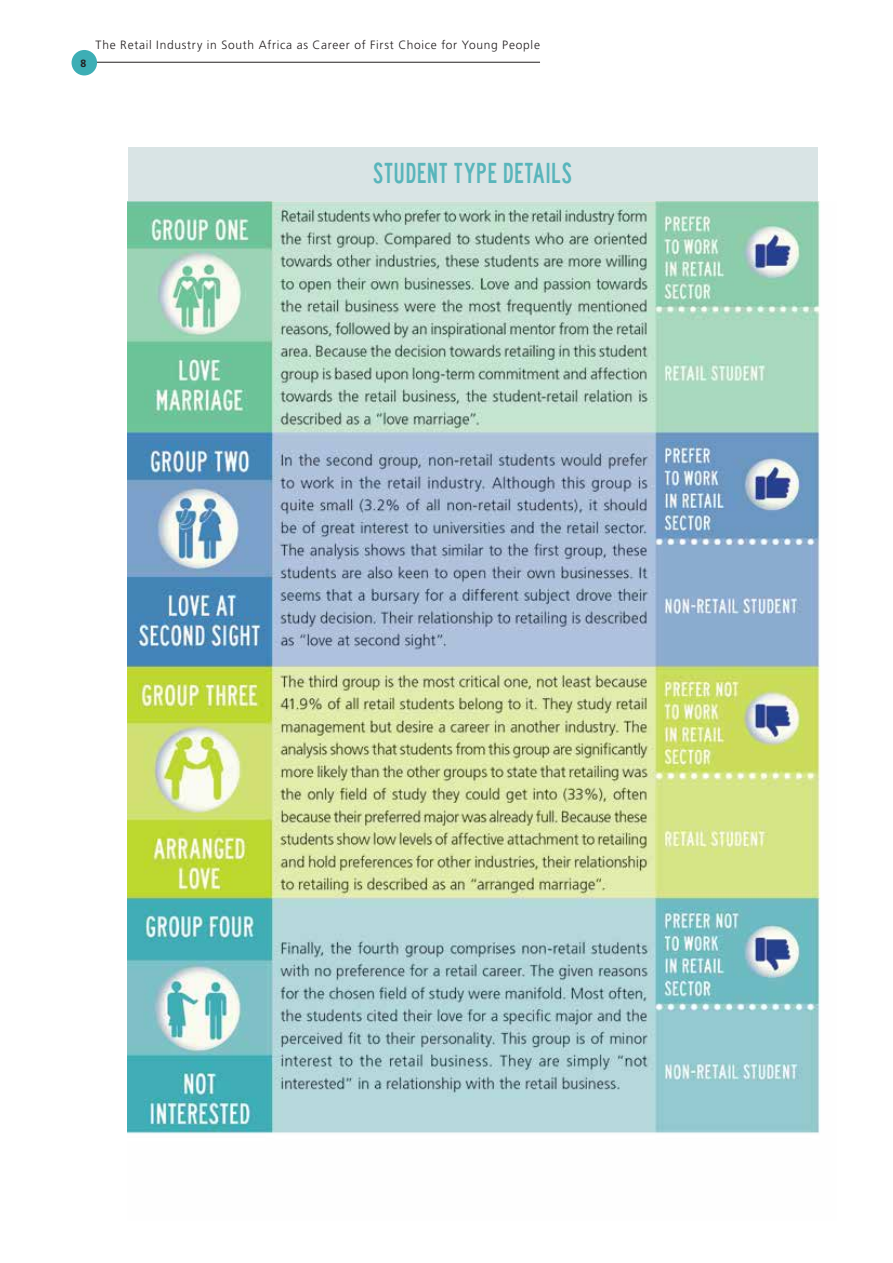
<style>
.page{position:relative;width:893px;height:1263px;background:#fff}
.page>*{position:absolute;margin:0;border:0;box-sizing:border-box;transform-origin:0 0}
.t1{font:30px "Highway Gothic Condensed";color:#58b5bb}
.t2{font:300 12px "Frutiger";letter-spacing:.06em;color:#231f20}
.t3{font:700 10.5px "Frutiger";color:#231f20}
</style>
<div class="page">
<hr style="left:96px;top:62px;width:444px;height:1px;background:#231f20">
<div style="left:128px;top:148px;width:689px;height:1009px;background:#d9e4e5"></div>
<img style="left:128px;top:201px;width:693px;height:956px">
<div style="left:72px;top:50px;width:25px;height:25px;background:#3daeb5;border-radius:50%"></div>
<p class="t3" style="left:81px;top:57px;width:7px">8</p>
<p class="t2" style="left:96px;top:38px;width:446px">The Retail Industry in South Africa as Career of First Choice for Young People</p>
<h1 class="t1" style="left:373px;top:157px;width:201px">STUDENT TYPE DETAILS</h1>
</div>
